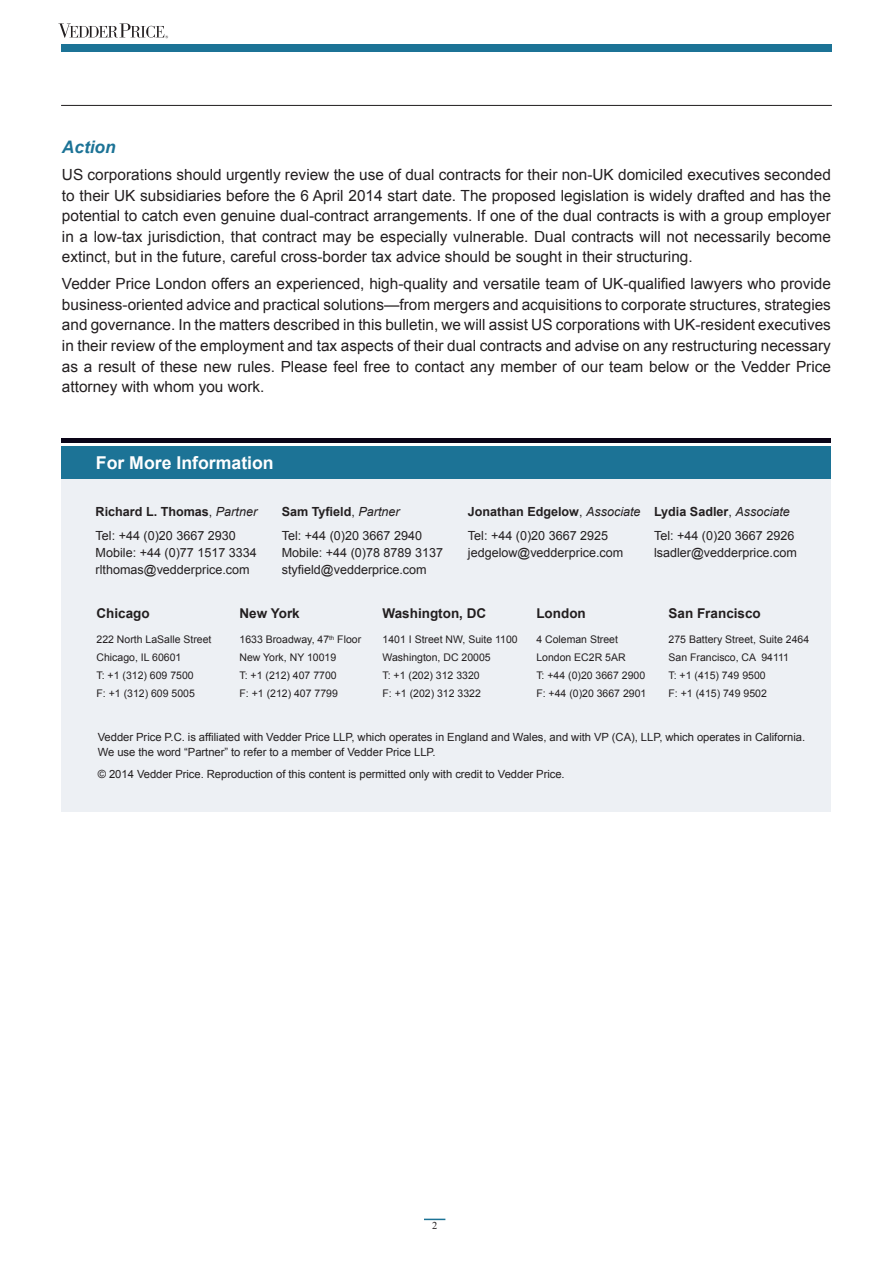
<style>
.page{position:relative;width:893px;height:1263px;background:#fff}
.page>*{position:absolute;margin:0;border:0;box-sizing:border-box;transform-origin:0 0}
.PGNews_Boiler_body{font:700 17.7px "Arial";color:#fff}
.Subhead{font:italic 700 17.25px "Arial";color:#1c7396}
.Body_Text_FIRST_PARA{font:15.3px/20.7px "Arial";color:#231f20;text-align:justify}
.t1{font:700 13.5px "Arial";color:#231f20}
.PGNews_Boiler_body-2{font:12.6px "Arial";color:#231f20}
.PGNews_Boiler_body-3{font:700 12.6px "Arial";color:#231f20}
.PGNews_Boiler_body-4{font:11.25px/15px "Arial";letter-spacing:-.005em;color:#231f20}
.t2{font:10.5px "Arial";color:#231f20}
.folio{font:10.5px "Times New Roman";color:#231f20}
.s1{font-weight:400}
.s2{font-weight:400;font-style:italic}
</style>
<div class="page">
<div style="left:61px;top:44px;width:771px;height:7px;background:#1c7396"></div>
<hr style="left:61px;top:105px;width:771px;height:1px;background:#201d1e">
<hr style="left:424px;top:1218px;width:21px;height:2px;background:#1c7396">
<svg style="left:58px;top:23px;width:110px;height:15px"></svg>
<div style="left:62px;top:453px;width:769px;height:358px;background:#edf0f4"></div>
<div style="left:62px;top:446px;width:769px;height:33px;background:#1c7396"></div>
<hr style="left:62px;top:439px;width:769px;height:4px;background:#0a0417">
<p class="Subhead" style="left:62px;top:136px;width:55px">Action</p>
<p class="Body_Text_FIRST_PARA" style="left:62px;top:164px;width:770px">US corporations should urgently review the use of dual contracts for their non-UK domiciled executives seconded to their UK subsidiaries before the 6 April 2014 start date. The proposed legislation is widely drafted and has the potential to catch even genuine dual-contract arrangements. If one of the dual contracts is with a group employer in a low-tax jurisdiction, that contract may be especially vulnerable. Dual contracts will not necessarily become extinct, but in the future, careful cross-border tax advice should be sought in their structuring.</p>
<p class="Body_Text_FIRST_PARA" style="left:62px;top:273px;width:770px">Vedder Price London offers an experienced, high-quality and versatile team of UK-qualified lawyers who provide business-oriented advice and practical solutions—from mergers and acquisitions to corporate structures, strategies and governance. In the matters described in this bulletin, we will assist US corporations with UK-resident executives in their review of the employment and tax aspects of their dual contracts and advise on any restructuring necessary as a result of these new rules. Please feel free to contact any member of our team below or the Vedder Price attorney with whom you work.</p>
<p class="PGNews_Boiler_body" style="left:96px;top:451px;width:179px">For More Information</p>
<p class="PGNews_Boiler_body-3" style="left:96px;top:503px;width:163px">Richard L. Thomas<span class="s1">,</span> <span class="s2">Partner</span></p>
<p class="PGNews_Boiler_body-2" style="left:96px;top:527px;width:142px">Tel: +44 (0)20 3667 2930</p>
<p class="PGNews_Boiler_body-2" style="left:96px;top:544px;width:163px">Mobile: +44 (0)77 1517 3334</p>
<p class="PGNews_Boiler_body-2" style="left:96px;top:562px;width:156px">rlthomas@vedderprice.com</p>
<p class="PGNews_Boiler_body-3" style="left:282px;top:503px;width:119px">Sam Tyfield<span class="s1">,</span> <span class="s2">Partner</span></p>
<p class="PGNews_Boiler_body-2" style="left:282px;top:527px;width:142px">Tel: +44 (0)20 3667 2940</p>
<p class="PGNews_Boiler_body-2" style="left:282px;top:544px;width:163px">Mobile: +44 (0)78 8789 3137</p>
<p class="PGNews_Boiler_body-2" style="left:282px;top:562px;width:146px">styfield@vedderprice.com</p>
<p class="PGNews_Boiler_body-3" style="left:468px;top:503px;width:174px">Jonathan Edgelow<span class="s1">,</span> <span class="s2">Associate</span></p>
<p class="PGNews_Boiler_body-2" style="left:468px;top:527px;width:142px">Tel: +44 (0)20 3667 2925</p>
<p class="PGNews_Boiler_body-2" style="left:468px;top:544px;width:157px">jedgelow@vedderprice.com</p>
<p class="PGNews_Boiler_body-3" style="left:654px;top:503px;width:137px">Lydia Sadler<span class="s1">,</span> <span class="s2">Associate</span></p>
<p class="PGNews_Boiler_body-2" style="left:654px;top:527px;width:142px">Tel: +44 (0)20 3667 2926</p>
<p class="PGNews_Boiler_body-2" style="left:654px;top:544px;width:144px">lsadler@vedderprice.com</p>
<p class="t1" style="left:97px;top:605px;width:55px">Chicago</p>
<p class="t2" style="left:97px;top:632px;width:116px">222 North LaSalle Street</p>
<p class="t2" style="left:97px;top:650px;width:86px">Chicago, IL 60601</p>
<p class="t2" style="left:97px;top:668px;width:99px">T: +1 (312) 609 7500</p>
<p class="t2" style="left:97px;top:686px;width:100px">F: +1 (312) 609 5005</p>
<p class="t1" style="left:669px;top:605px;width:94px">San Francisco</p>
<p class="t2" style="left:669px;top:632px;width:142px">275 Battery Street, Suite 2464</p>
<p class="t2" style="left:669px;top:650px;width:122px">San Francisco, CA 94111</p>
<p class="t2" style="left:669px;top:668px;width:99px">T: +1 (415) 749 9500</p>
<p class="t2" style="left:669px;top:686px;width:100px">F: +1 (415) 749 9502</p>
<p class="PGNews_Boiler_body-4" style="left:98px;top:730px;width:709px">Vedder Price P.C. is affiliated with Vedder Price LLP, which operates in England and Wales, and with VP (CA), LLP, which operates in California.<br>We use the word “Partner” to refer to a member of Vedder Price LLP.</p>
<p class="PGNews_Boiler_body-4" style="left:98px;top:767px;width:468px">© 2014 Vedder Price. Reproduction of this content is permitted only with credit to Vedder Price.</p>
<p class="t1" style="left:383px;top:605px;width:105px">Washington, DC</p>
<p class="t2" style="left:383px;top:632px;width:137px">1401 I Street NW, Suite 1100</p>
<p class="t2" style="left:383px;top:650px;width:110px">Washington, DC 20005</p>
<p class="t2" style="left:383px;top:668px;width:99px">T: +1 (202) 312 3320</p>
<p class="t2" style="left:383px;top:686px;width:100px">F: +1 (202) 312 3322</p>
<p class="t1" style="left:240px;top:605px;width:62px">New York</p>
<p class="t2" style="left:240px;top:632px;width:123px">1633 Broadway, 47<sup>th</sup> Floor</p>
<p class="t2" style="left:240px;top:650px;width:98px">New York, NY 10019</p>
<p class="t2" style="left:240px;top:668px;width:99px">T: +1 (212) 407 7700</p>
<p class="t2" style="left:240px;top:686px;width:100px">F: +1 (212) 407 7799</p>
<p class="t1" style="left:536px;top:605px;width:51px">London</p>
<p class="t2" style="left:536px;top:632px;width:83px">4 Coleman Street</p>
<p class="t2" style="left:536px;top:650px;width:91px">London EC2R 5AR</p>
<p class="t2" style="left:536px;top:668px;width:110px">T: +44 (0)20 3667 2900</p>
<p class="t2" style="left:536px;top:686px;width:112px">F: +44 (0)20 3667 2901</p>
<p class="folio" style="left:432px;top:1218px;width:7px">2</p>
</div>
